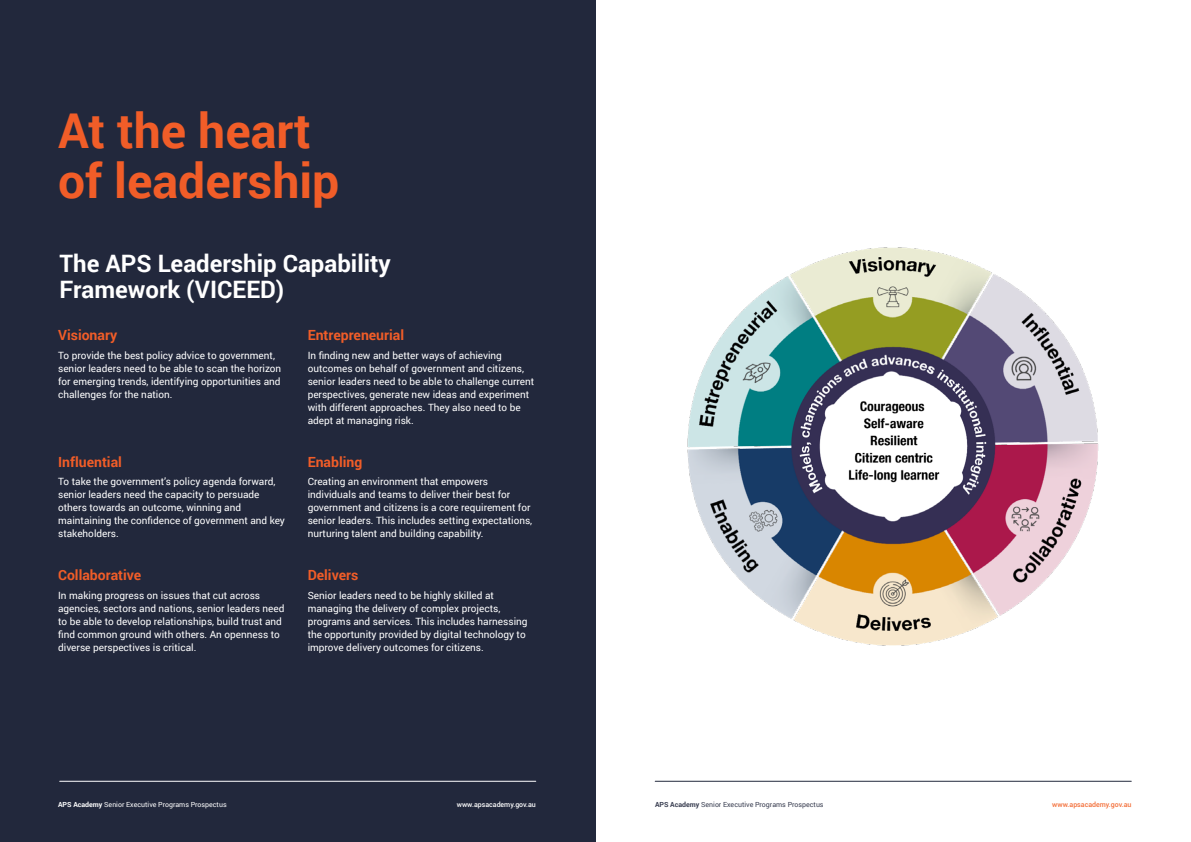
<style>
.page{position:relative;width:1191px;height:842px;background:#fff}
.page>*{position:absolute;margin:0;border:0;box-sizing:border-box;transform-origin:0 0}
.t1{font:700 48px/50px "Roboto";color:#f15d28}
.t2{font:700 24px/26px "Roboto";color:#fff}
.t3{font:700 14px "Roboto";color:#f15d28}
.body_text_2{font:10px/13px "Roboto";color:#fff}
.t4{font:7px "Roboto";color:#fff}
.t5{font:7px "Roboto";color:#383d50}
.t6{font:500 7px "Roboto";color:#fff}
.t7{font:500 7px "Roboto";color:#f36e38}
.s1{font-weight:700}
</style>
<div class="page">
<div style="left:0;top:0;width:595px;height:842px;background:#22283c"></div>
<img style="left:687px;top:247px;width:412px;height:399px">
<hr style="left:655px;top:781px;width:476px;height:1px;background:#22283c">
<hr style="left:60px;top:781px;width:476px;height:1px;background:#fff">
<h1 class="t1" style="left:58px;top:104px;width:283px">At the heart of leadership</h1>
<h2 class="t2" style="left:60px;top:249px;width:333px">The APS Leadership Capability<br>Framework (VICEED)</h2>
<h3 class="t3" style="left:58px;top:326px;width:61px">Visionary</h3>
<p class="body_text_2" style="left:58px;top:349px;width:225px">To provide the best policy advice to government, senior leaders need to be able to scan the horizon for emerging trends, identifying opportunities and challenges for the nation.</p>
<h3 class="t3" style="left:58px;top:452px;width:65px">Influential</h3>
<p class="body_text_2" style="left:58px;top:475px;width:228px">To take the government’s policy agenda forward, senior leaders need the capacity to persuade others towards an outcome, winning and maintaining the confidence of government and key stakeholders.</p>
<h3 class="t3" style="left:58px;top:565px;width:85px">Collaborative</h3>
<p class="body_text_2" style="left:58px;top:588px;width:228px">In making progress on issues that cut across agencies, sectors and nations, senior leaders need to be able to develop relationships, build trust and find common ground with others. An openness to diverse perspectives is critical.</p>
<h3 class="t3" style="left:308px;top:326px;width:98px">Entrepreneurial</h3>
<p class="body_text_2" style="left:308px;top:349px;width:228px">In finding new and better ways of achieving outcomes on behalf of government and citizens, senior leaders need to be able to challenge current perspectives, generate new ideas and experiment with different approaches. They also need to be adept at managing risk.</p>
<h3 class="t3" style="left:308px;top:452px;width:56px">Enabling</h3>
<p class="body_text_2" style="left:308px;top:475px;width:226px">Creating an environment that empowers individuals and teams to deliver their best for government and citizens is a core requirement for senior leaders. This includes setting expectations, nurturing talent and building capability.</p>
<h3 class="t3" style="left:308px;top:565px;width:52px">Delivers</h3>
<p class="body_text_2" style="left:308px;top:588px;width:221px">Senior leaders need to be highly skilled at managing the delivery of complex projects, programs and services. This includes harnessing the opportunity provided by digital technology to improve delivery outcomes for citizens.</p>
<p class="t4" style="left:58px;top:800px;width:170px"><span class="s1">APS Academy</span> Senior Executive Programs Prospectus</p>
<p class="t6" style="left:457px;top:800px;width:81px">www.apsacademy.gov.au</p>
<p class="t5" style="left:655px;top:800px;width:170px"><span class="s1">APS Academy</span> Senior Executive Programs Prospectus</p>
<p class="t7" style="left:1052px;top:800px;width:81px">www.apsacademy.gov.au</p>
</div>
